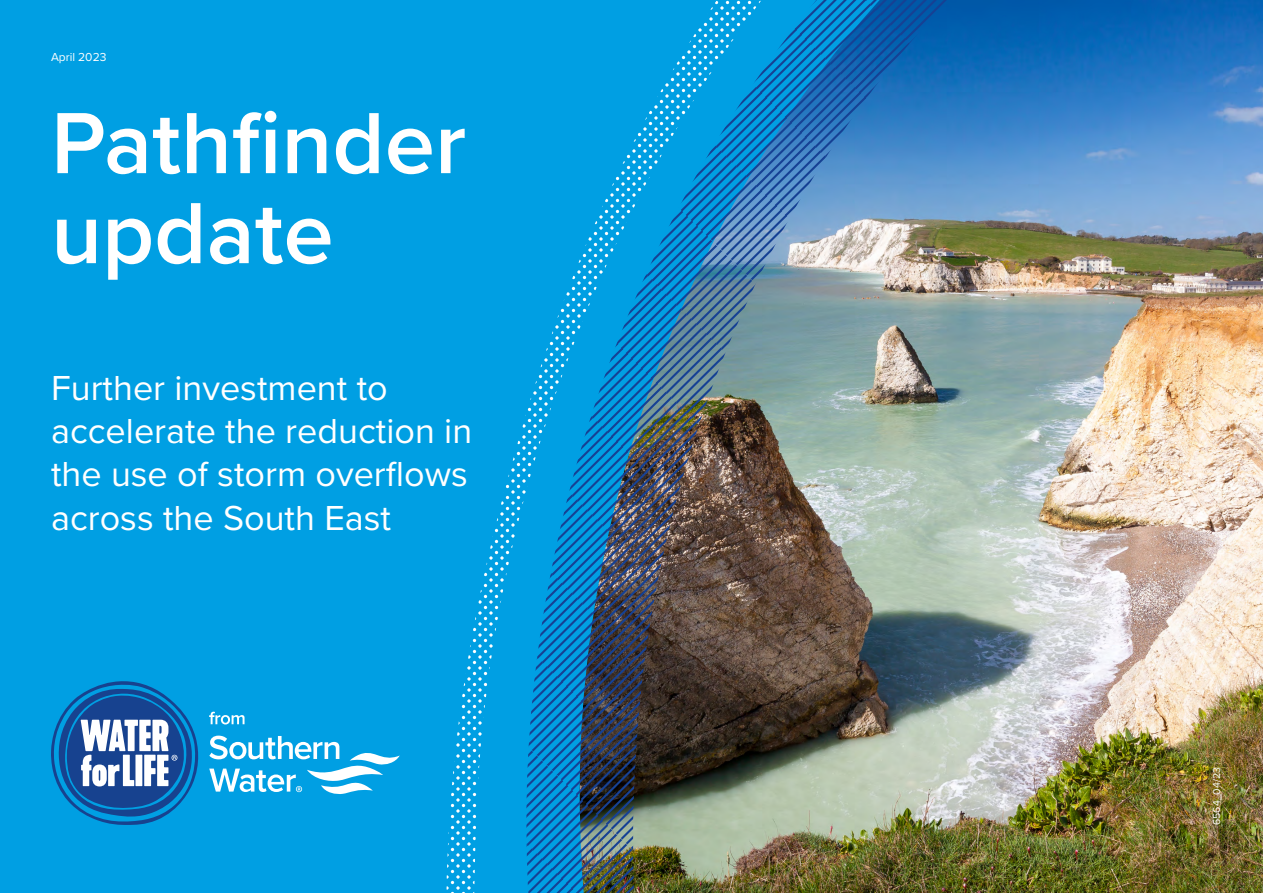
<style>
.page{position:relative;width:1263px;height:893px;background:#009fe3}
.page>*{position:absolute;margin:0;border:0;box-sizing:border-box;transform-origin:0 0}
.t1{font:600 90px/90px "Proxima Nova";color:#fff}
.t2{font:36px/43.2px "Proxima Nova";color:#fff}
.t3{font:12px "Proxima Nova";color:#fff}
.t4{font:10.5px "Proxima Nova";color:#fff}
</style>
<div class="page">
<img style="left:1188px;top:0;width:75px;height:893px">
<svg style="left:209px;top:712px;width:36px;height:12px"></svg>
<svg style="left:209px;top:736px;width:114px;height:57px"></svg>
<svg style="left:51px;top:681px;width:148px;height:144px"></svg>
<svg style="left:323px;top:415px;width:203px;height:478px"></svg>
<img style="left:526px;top:0;width:662px;height:893px">
<p class="t3" style="left:51px;top:48px;width:57px">April 2023</p>
<h1 class="t1" style="left:51px;top:96px;width:417px">Pathfinder update</h1>
<p class="t2" style="left:51px;top:365px;width:423px">Further investment to accelerate the reduction in the use of storm overflows across the South East</p>
<p class="t4" style="left:1209px;top:825px;width:59px;rotate:-90deg">6564_04/23</p>
</div>
